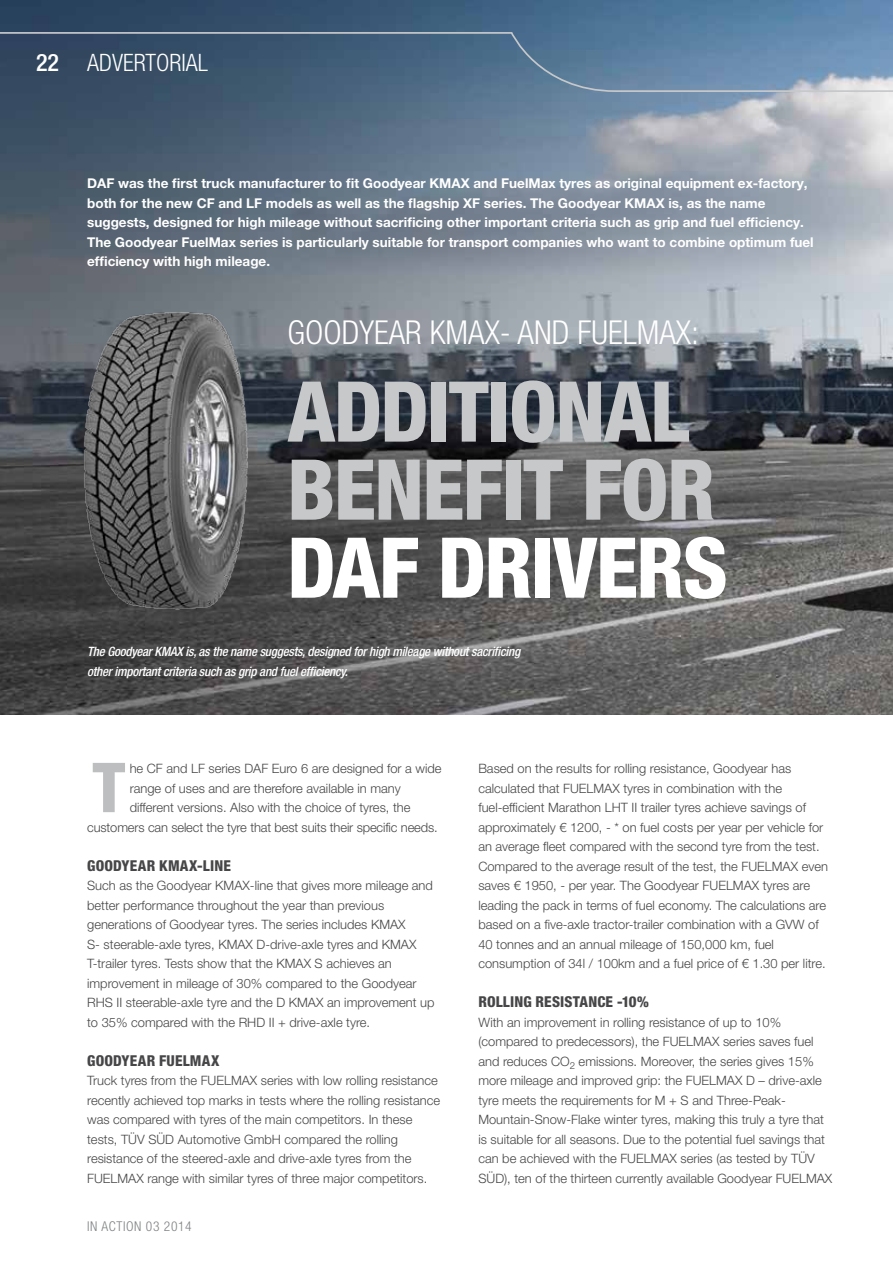
<style>
.page{position:relative;width:893px;height:1263px;background:#fff}
.page>*{position:absolute;margin:0;border:0;box-sizing:border-box;transform-origin:0 0}
.t1{font:800 condensed 84px/78px "Helvetica Neue LT Pro";letter-spacing:-.02em;color:#c7c8ca}
.t2{font:800 condensed 84px "Helvetica Neue LT Pro";letter-spacing:-.02em;color:#fff}
.t3{font:800 condensed 69px "Helvetica Neue LT Pro";color:#bcbec0}
.t4{font:300 condensed 33px "Helvetica Neue LT Pro";color:#fff}
.t5{font:300 condensed 24px "Helvetica Neue LT Pro";color:#fff}
.t6{font:800 condensed 15px "Helvetica Neue LT Pro";letter-spacing:.01em;color:#464547}
.t7{font:700 13.5px/19.5px "Helvetica Neue LT Pro";color:#fff}
.t8{font:300 condensed 13.5px "Helvetica Neue LT Pro";letter-spacing:.045em;color:#808285}
.t9{font:300 12.9px/19.5px "Helvetica Neue LT Pro";color:#464547}
.t10{font:italic 500 condensed 12.9px/19.5px "Helvetica Neue LT Pro";letter-spacing:-.02em;color:#fff}
.s1{font-weight:500}
</style>
<div class="page">
<img style="left:0;top:0;width:893px;height:715px">
<svg style="left:0;top:31px;width:893px;height:62px;background:#536f8b"></svg>
<img style="left:78px;top:306px;width:173px;height:311px">
<h3 class="t5" style="left:36px;top:49px;width:173px"><span class="s1">22</span> ADVERTORIAL</h3>
<p class="t7" style="left:87px;top:173px;width:728px">DAF was the first truck manufacturer to fit Goodyear KMAX and FuelMax tyres as original equipment ex-factory, both for the new CF and LF models as well as the flagship XF series. The Goodyear KMAX is, as the name suggests, designed for high mileage without sacrificing other important criteria such as grip and fuel efficiency.<br>The Goodyear FuelMax series is particularly suitable for transport companies who want to combine optimum fuel efficiency with high mileage.</p>
<h3 class="t4" style="left:287px;top:313px;width:413px">GOODYEAR KMAX- AND FUELMAX:</h3>
<h1 class="t1" style="left:287px;top:371px;width:429px">ADDITIONAL<br>BENEFIT FOR</h1>
<h1 class="t2" style="left:287px;top:516px;width:442px">DAF DRIVERS</h1>
<p class="t10" style="left:87px;top:642px;width:435px">The Goodyear KMAX is, as the name suggests, designed for high mileage without sacrificing other important criteria such as grip and fuel efficiency.</p>
<h2 class="t3" style="left:92px;top:745px;width:35px">T</h2>
<p class="t9" style="left:130px;top:758px;width:313px">he CF and LF series DAF Euro 6 are designed for a wide</p>
<p class="t9" style="left:130px;top:778px;width:273px">range of uses and are therefore available in many</p>
<p class="t9" style="left:130px;top:797px;width:282px">different versions. Also with the choice of tyres, the</p>
<p class="t9" style="left:87px;top:817px;width:352px">customers can select the tyre that best suits their specific needs.</p>
<p class="t6" style="left:87px;top:856px;width:145px">GOODYEAR KMAX-LINE</p>
<p class="t9" style="left:87px;top:875px;width:349px">Such as the Goodyear KMAX-line that gives more mileage and better performance throughout the year than previous generations of Goodyear tyres. The series includes KMAX<br>S- steerable-axle tyres, KMAX D-drive-axle tyres and KMAX T-trailer tyres. Tests show that the KMAX S achieves an improvement in mileage of 30% compared to the Goodyear RHS II steerable-axle tyre and the D KMAX an improvement up to 35% compared with the RHD II + drive-axle tyre.</p>
<p class="t6" style="left:87px;top:1051px;width:134px">GOODYEAR FUELMAX</p>
<p class="t9" style="left:87px;top:1070px;width:354px">Truck tyres from the FUELMAX series with low rolling resistance recently achieved top marks in tests where the rolling resistance was compared with tyres of the main competitors. In these tests, TÜV SÜD Automotive GmbH compared the rolling resistance of the steered-axle and drive-axle tyres from the FUELMAX range with similar tyres of three major competitors.</p>
<p class="t8" style="left:87px;top:1219px;width:106px">IN ACTION 03 2014</p>
<p class="t9" style="left:478px;top:758px;width:351px">Based on the results for rolling resistance, Goodyear has calculated that FUELMAX tyres in combination with the fuel-efficient Marathon LHT II trailer tyres achieve savings of approximately € 1200, - * on fuel costs per year per vehicle for an average fleet compared with the second tyre from the test.<br>Compared to the average result of the test, the FUELMAX even saves € 1950, - per year. The Goodyear FUELMAX tyres are leading the pack in terms of fuel economy. The calculations are based on a five-axle tractor-trailer combination with a GVW of 40 tonnes and an annual mileage of 150,000 km, fuel consumption of 34l / 100km and a fuel price of € 1.30 per litre.</p>
<p class="t6" style="left:478px;top:992px;width:172px">ROLLING RESISTANCE -10%</p>
<p class="t9" style="left:478px;top:1012px;width:355px">With an improvement in rolling resistance of up to 10% (compared to predecessors), the FUELMAX series saves fuel and reduces CO<sub>2</sub> emissions. Moreover, the series gives 15% more mileage and improved grip: the FUELMAX D – drive-axle tyre meets the requirements for M + S and Three-Peak-Mountain-Snow-Flake winter tyres, making this truly a tyre that is suitable for all seasons. Due to the potential fuel savings that can be achieved with the FUELMAX series (as tested by TÜV SÜD), ten of the thirteen currently available Goodyear FUELMAX</p>
</div>
